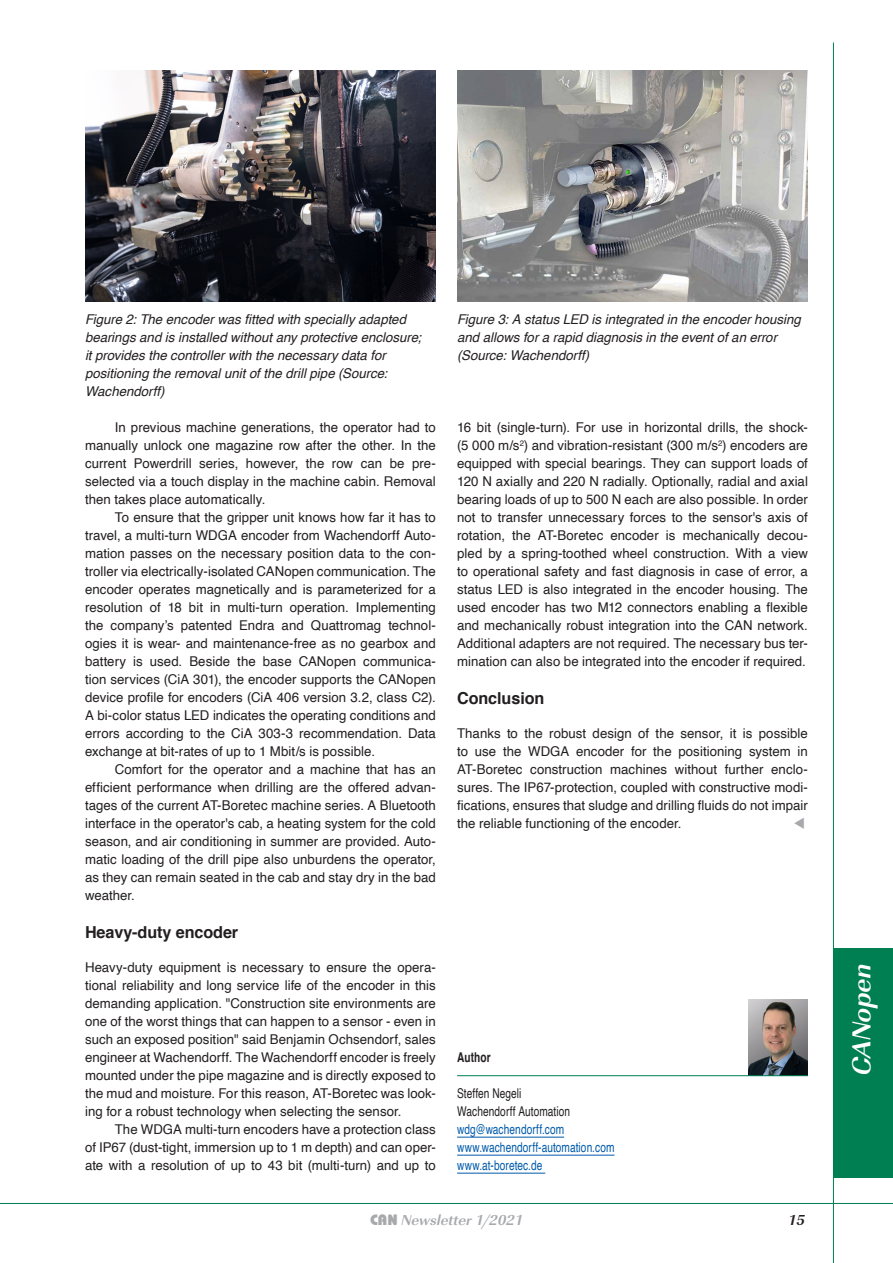
<style>
.page{position:relative;width:893px;height:1263px;background:#fff}
.page>*{position:absolute;margin:0;border:0;box-sizing:border-box;transform-origin:0 0}
.t1{font:italic 700 27px "URW Imperial TOT";letter-spacing:-.01em;color:#fff}
.t2{font:700 16.5px "Helvetica";letter-spacing:-.005em;color:#231f20}
.t3{font:15px "URW Imperial T Bold Obli";color:#a8a9ad}
.t4{font:15px "URW Imperial T Bold Obli";color:#231f20}
.t5{font:13.5px/18px "Helvetica";letter-spacing:.005em;color:#231f20;text-align:justify}
.t6{font:italic 13.5px/18px "Helvetica";color:#231f20}
.t7{font:13.5px/18px "Helvetica";letter-spacing:.01em;color:#015aaa;scale:.75 1}
.t8{font:13.5px/18px "Helvetica";letter-spacing:.005em;color:#231f20;scale:.75 1}
.t9{font:700 13.5px "Helvetica";letter-spacing:.01em;color:#231f20;scale:.75 1}
.s1{font-family:"Bauhaus";font-weight:800}
</style>
<div class="page">
<hr style="left:0;top:1203px;width:893px;height:1px;background:#007f52">
<div style="left:833px;top:948px;width:60px;height:230px;background:#007f52"></div>
<hr style="left:833px;top:43px;width:1px;height:1220px;background:#007f52">
<img style="left:85px;top:70px;width:351px;height:232px">
<img style="left:457px;top:70px;width:351px;height:232px">
<hr style="left:457px;top:1137px;width:107px;height:1px;background:#015aaa">
<hr style="left:457px;top:1155px;width:157px;height:1px;background:#015aaa">
<hr style="left:457px;top:1173px;width:88px;height:1px;background:#015aaa">
<img style="left:748px;top:999px;width:60px;height:76px">
<hr style="left:457px;top:1075px;width:351px;height:1px;background:#007f52">
<p class="t6" style="left:85px;top:311px;width:338px">Figure 2: The encoder was fitted with specially adapted bearings and is installed without any protective enclosure; it provides the controller with the necessary data for positioning the removal unit of the drill pipe (Source:<br>Wachendorff)</p>
<p class="t5" style="left:85px;top:419px;width:352px;text-indent:30px">In previous machine generations, the operator had to manually unlock one magazine row after the other. In the current Powerdrill series, however, the row can be pre&shy;selected via a touch display in the machine cabin. Removal then takes place automatically.</p>
<p class="t5" style="left:85px;top:509px;width:352px;text-indent:30px">To ensure that the gripper unit knows how far it has to travel, a multi-turn WDGA encoder from Wachendorff Auto&shy;mation passes on the necessary position data to the con&shy;troller via electrically-isolated CANopen communication. The encoder operates magnetically and is parameterized for a resolution of 18 bit in multi-turn operation. Implementing the company’s patented Endra and Quattromag technol&shy;ogies it is wear- and maintenance-free as no gearbox and battery is used. Beside the base CANopen communica&shy;tion services (CiA 301), the encoder supports the CANopen device profile for encoders (CiA 406 version 3.2, class C2).<br>A bi-color status LED indicates the operating conditions and errors according to the CiA 303-3 recommendation. Data exchange at bit-rates of up to 1 Mbit/s is possible.</p>
<p class="t5" style="left:85px;top:761px;width:352px;text-indent:30px">Comfort for the operator and a machine that has an efficient performance when drilling are the offered advan&shy;tages of the current AT-Boretec machine series. A Bluetooth interface in the operator's cab, a heating system for the cold season, and air conditioning in summer are provided. Auto&shy;matic loading of the drill pipe also unburdens the operator, as they can remain seated in the cab and stay dry in the bad weather.</p>
<p class="t2" style="left:85px;top:918px;width:155px">Heavy-duty encoder</p>
<p class="t5" style="left:85px;top:959px;width:352px">Heavy-duty equipment is necessary to ensure the opera&shy;tional reliability and long service life of the encoder in this demanding application. "Construction site environments are one of the worst things that can happen to a sensor - even in such an exposed position" said Benjamin Ochsendorf, sales engineer at Wachendorff. The Wachendorff encoder is freely mounted under the pipe magazine and is directly exposed to the mud and moisture. For this reason, AT-Boretec was look&shy;ing for a robust technology when selecting the sensor.</p>
<p class="t5" style="left:85px;top:1121px;width:352px;text-indent:30px">The WDGA multi-turn encoders have a protection class of IP67 (dust-tight, immersion up to 1 m depth) and can oper&shy;ate with a resolution of up to 43 bit (multi-turn) and up to</p>
<p class="t6" style="left:457px;top:311px;width:345px">Figure 3: A status LED is integrated in the encoder housing and allows for a rapid diagnosis in the event of an error (Source: Wachendorff)</p>
<p class="t5" style="left:457px;top:419px;width:352px">16 bit (single-turn). For use in horizontal drills, the shock-(5 000 m/s<sup>2</sup>) and vibration-resistant (300 m/s<sup>2</sup>) encoders are equipped with special bearings. They can support loads of 120 N axially and 220 N radially. Optionally, radial and axial bearing loads of up to 500 N each are also possible. In order not to transfer unnecessary forces to the sensor's axis of rotation, the AT-Boretec encoder is mechanically decou&shy;pled by a spring-toothed wheel construction. With a view to operational safety and fast diagnosis in case of error, a status LED is also integrated in the encoder housing. The used encoder has two M12 connectors enabling a flexible and mechanically robust integration into the CAN network.<br>Additional adapters are not required. The necessary bus ter&shy;mination can also be integrated into the encoder if required.</p>
<p class="t2" style="left:457px;top:684px;width:89px">Conclusion</p>
<p class="t5" style="left:457px;top:725px;width:352px">Thanks to the robust design of the sensor, it is possible to use the WDGA encoder for the positioning system in AT-Boretec construction machines without further enclo&shy;sures. The IP67-protection, coupled with constructive modi&shy;fications, ensures that sludge and drilling fluids do not impair the reliable functioning of the encoder.</p>
<p class="t9" style="left:457px;top:1046px;width:46px">Author</p>
<p class="t8" style="left:457px;top:1085px;width:152px">Steffen Negeli<br>Wachendorff Automation</p>
<p class="t7" style="left:457px;top:1121px;width:211px">wdg@wachendorff.com www.wachendorff-automation.com www.at-boretec.de</p>
<p class="t3" style="left:370px;top:1211px;width:155px"><span class="s1">CAN</span> Newsletter 1/2021</p>
<p class="t4" style="left:788px;top:1210px;width:18px">15</p>
<h1 class="t1" style="left:845px;top:1075px;width:114px;rotate:-90deg">CANopen</h1>
</div>
